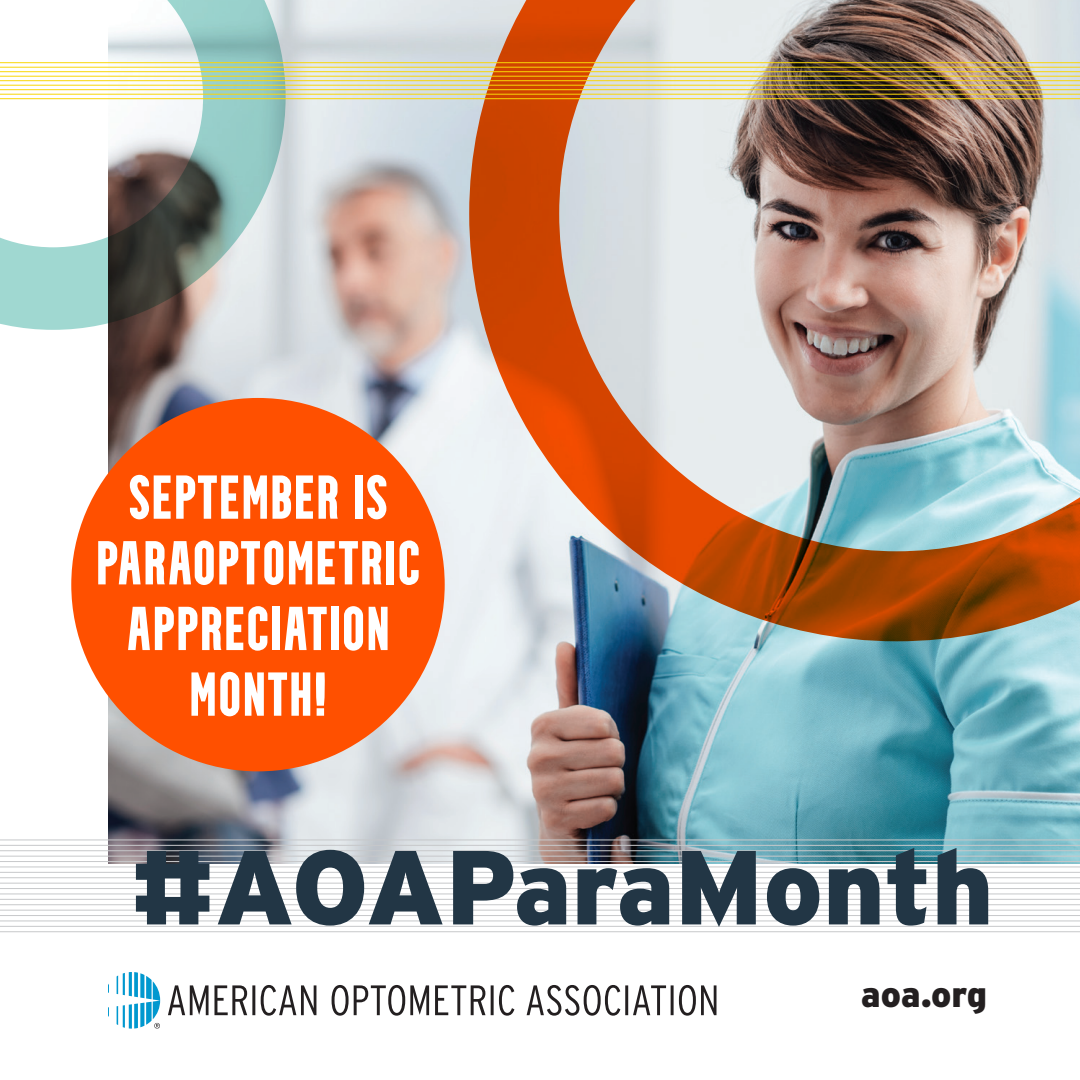
<style>
.page{position:relative;width:1080px;height:1080px;background:#fff}
.page>*{position:absolute;margin:0;border:0;box-sizing:border-box;transform-origin:0 0}
.t1{font:900 105px "Interstate";color:#223645}
.t2{font:700 61.8px/65.7px "Theater";color:#fff;text-align:center}
.t3{font:900 35.7px "Interstate";color:#231f20}
</style>
<div class="page">
<img style="left:108px;top:0;width:972px;height:864px">
<img style="left:469px;top:0;width:611px;height:641px">
<svg style="left:0;top:0;width:286px;height:330px"></svg>
<hr style="left:0;top:98px;width:1080px;height:1px;background:#f9d607">
<hr style="left:0;top:94px;width:1080px;height:1px;background:#f9d607">
<hr style="left:0;top:89px;width:1080px;height:1px;background:#f9d607">
<hr style="left:0;top:85px;width:1080px;height:1px;background:#f9d607">
<hr style="left:0;top:80px;width:1080px;height:1px;background:#f9d607">
<hr style="left:0;top:76px;width:1080px;height:1px;background:#f9d607">
<hr style="left:0;top:71px;width:1080px;height:1px;background:#f9d607">
<hr style="left:0;top:67px;width:1080px;height:1px;background:#f9d607">
<hr style="left:0;top:62px;width:1080px;height:1px;background:#f9d607">
<div style="left:71px;top:398px;width:374px;height:373px;background:#ff5000;border-radius:50%"></div>
<hr style="left:0;top:883px;width:1080px;height:1px;background:#c7c8ca">
<hr style="left:0;top:877px;width:1080px;height:1px;background:#c7c8ca">
<hr style="left:0;top:872px;width:1080px;height:1px;background:#c7c8ca">
<hr style="left:0;top:866px;width:1080px;height:1px;background:#c7c8ca">
<hr style="left:0;top:861px;width:1080px;height:1px;background:#c7c8ca">
<hr style="left:0;top:856px;width:1080px;height:1px;background:#c7c8ca">
<hr style="left:0;top:850px;width:1080px;height:1px;background:#c7c8ca">
<hr style="left:0;top:845px;width:1080px;height:1px;background:#c7c8ca">
<hr style="left:0;top:839px;width:1080px;height:1px;background:#c7c8ca">
<hr style="left:0;top:931px;width:1080px;height:1px;background:#c7c8ca">
<hr style="left:0;top:926px;width:1080px;height:1px;background:#c7c8ca">
<hr style="left:0;top:920px;width:1080px;height:1px;background:#c7c8ca">
<hr style="left:0;top:915px;width:1080px;height:1px;background:#c7c8ca">
<hr style="left:0;top:910px;width:1080px;height:1px;background:#c7c8ca">
<hr style="left:0;top:904px;width:1080px;height:1px;background:#c7c8ca">
<hr style="left:0;top:899px;width:1080px;height:1px;background:#c7c8ca">
<hr style="left:0;top:893px;width:1080px;height:1px;background:#c7c8ca">
<hr style="left:0;top:888px;width:1080px;height:1px;background:#c7c8ca">
<svg style="left:168px;top:985px;width:549px;height:31px"></svg>
<svg style="left:117px;top:972px;width:43px;height:57px"></svg>
<p class="t2" style="left:95px;top:464px;width:327px">SEPTEMBER IS<br>PARAOPTOMETRIC<br>APPRECIATION<br>MONTH!</p>
<p class="t1" style="left:131px;top:827px;width:864px">#AOAParaMonth</p>
<p class="t3" style="left:861px;top:974px;width:128px">aoa.org</p>
</div>
